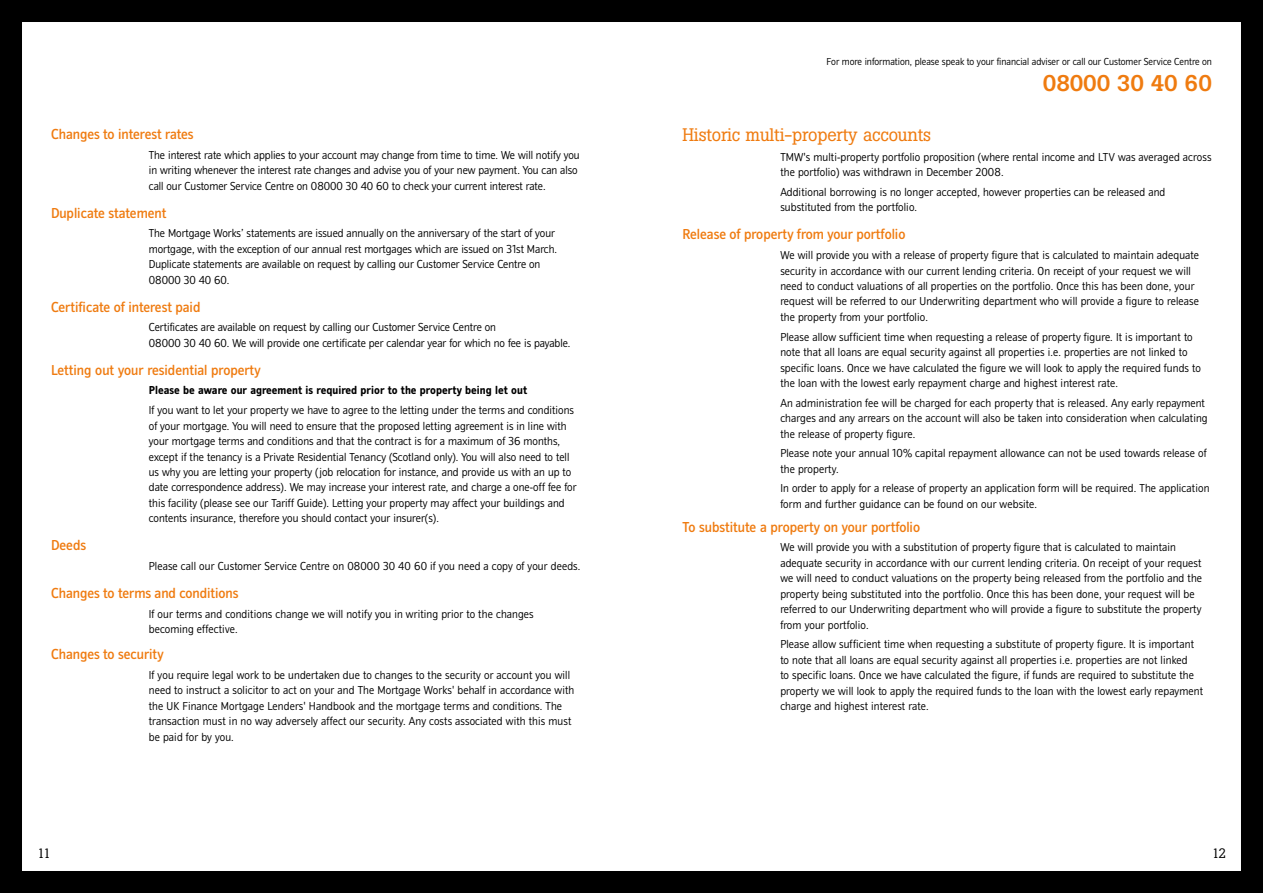
<style>
.page{position:relative;width:1263px;height:893px;background:#000}
.page>*{position:absolute;margin:0;border:0;box-sizing:border-box;transform-origin:0 0}
.t1{font:500 22.5px "Boton";letter-spacing:-.01em;color:#ef7b10}
.t2{font:18px "Boton";letter-spacing:-.01em;color:#ef7b10}
.t3{font:500 15px "NBS";color:#ef7b10}
.t4{font:13.5px "Boton";color:#000}
.t5{font:300 12px/15.5px "NBS";letter-spacing:.01em;color:#000}
.t6{font:700 12px "NBS";letter-spacing:.005em;color:#000}
.t7{font:300 10.5px "NBS";color:#000}
</style>
<div class="page">
<div style="left:21px;top:21px;width:1221px;height:851px;background:#fff"></div>
<p class="t3" style="left:51px;top:126px;width:144px">Changes to interest rates</p>
<p class="t5" style="left:149px;top:147px;width:432px">The interest rate which applies to your account may change from time to time. We will notify you in writing whenever the interest rate changes and advise you of your new payment. You can also call our Customer Service Centre on 08000 30 40 60 to check your current interest rate.</p>
<p class="t3" style="left:51px;top:204px;width:117px">Duplicate statement</p>
<p class="t5" style="left:149px;top:226px;width:410px">The Mortgage Works’ statements are issued annually on the anniversary of the start of your mortgage, with the exception of our annual rest mortgages which are issued on 31st March.<br>Duplicate statements are available on request by calling our Customer Service Centre on 08000 30 40 60.</p>
<p class="t3" style="left:51px;top:298px;width:151px">Certificate of interest paid</p>
<p class="t5" style="left:149px;top:320px;width:423px">Certificates are available on request by calling our Customer Service Centre on<br>08000 30 40 60. We will provide one certificate per calendar year for which no fee is payable.</p>
<p class="t3" style="left:51px;top:362px;width:211px">Letting out your residential property</p>
<p class="t6" style="left:149px;top:384px;width:380px">Please be aware our agreement is required prior to the property being let out</p>
<p class="t5" style="left:149px;top:403px;width:429px">If you want to let your property we have to agree to the letting under the terms and conditions of your mortgage. You will need to ensure that the proposed letting agreement is in line with your mortgage terms and conditions and that the contract is for a maximum of 36 months, except if the tenancy is a Private Residential Tenancy (Scotland only). You will also need to tell us why you are letting your property (job relocation for instance, and provide us with an up to date correspondence address). We may increase your interest rate, and charge a one-off fee for this facility (please see our Tariff Guide). Letting your property may affect your buildings and contents insurance, therefore you should contact your insurer(s).</p>
<p class="t3" style="left:51px;top:537px;width:37px">Deeds</p>
<p class="t5" style="left:149px;top:559px;width:433px">Please call our Customer Service Centre on 08000 30 40 60 if you need a copy of your deeds.</p>
<p class="t3" style="left:51px;top:585px;width:189px">Changes to terms and conditions</p>
<p class="t5" style="left:149px;top:606px;width:386px">If our terms and conditions change we will notify you in writing prior to the changes becoming effective.</p>
<p class="t3" style="left:51px;top:646px;width:114px">Changes to security</p>
<p class="t5" style="left:149px;top:667px;width:427px">If you require legal work to be undertaken due to changes to the security or account you will need to instruct a solicitor to act on your and The Mortgage Works' behalf in accordance with the UK Finance Mortgage Lenders' Handbook and the mortgage terms and conditions. The transaction must in no way adversely affect our security. Any costs associated with this must be paid for by you.</p>
<p class="t7" style="left:827px;top:56px;width:387px">For more information, please speak to your financial adviser or call our Customer Service Centre on</p>
<h1 class="t1" style="left:1043px;top:70px;width:171px">08000 30 40 60</h1>
<h2 class="t2" style="left:682px;top:124px;width:250px">Historic multi-property accounts</h2>
<p class="t5" style="left:780px;top:149px;width:433px">TMW's multi-property portfolio proposition (where rental income and LTV was averaged across the portfolio) was withdrawn in December 2008.</p>
<p class="t5" style="left:780px;top:184px;width:386px">Additional borrowing is no longer accepted, however properties can be released and substituted from the portfolio.</p>
<p class="t3" style="left:682px;top:226px;width:224px">Release of property from your portfolio</p>
<p class="t5" style="left:780px;top:248px;width:420px">We will provide you with a release of property figure that is calculated to maintain adequate security in accordance with our current lending criteria. On receipt of your request we will need to conduct valuations of all properties on the portfolio. Once this has been done, your request will be referred to our Underwriting department who will provide a figure to release the property from your portfolio.</p>
<p class="t5" style="left:780px;top:329px;width:422px">Please allow sufficient time when requesting a release of property figure. It is important to note that all loans are equal security against all properties i.e. properties are not linked to specific loans. Once we have calculated the figure we will look to apply the required funds to the loan with the lowest early repayment charge and highest interest rate.</p>
<p class="t5" style="left:780px;top:395px;width:429px">An administration fee will be charged for each property that is released. Any early repayment charges and any arrears on the account will also be taken into consideration when calculating the release of property figure.</p>
<p class="t5" style="left:780px;top:446px;width:428px">Please note your annual 10% capital repayment allowance can not be used towards release of the property.</p>
<p class="t5" style="left:780px;top:481px;width:431px">In order to apply for a release of property an application form will be required. The application form and further guidance can be found on our website.</p>
<p class="t3" style="left:682px;top:518px;width:239px">To substitute a property on your portfolio</p>
<p class="t5" style="left:780px;top:540px;width:423px">We will provide you with a substitution of property figure that is calculated to maintain adequate security in accordance with our current lending criteria. On receipt of your request we will need to conduct valuations on the property being released from the portfolio and the property being substituted into the portfolio. Once this has been done, your request will be referred to our Underwriting department who will provide a figure to substitute the property from your portfolio.</p>
<p class="t5" style="left:780px;top:637px;width:424px">Please allow sufficient time when requesting a substitute of property figure. It is important to note that all loans are equal security against all properties i.e. properties are not linked<br>to specific loans. Once we have calculated the figure, if funds are required to substitute the property we will look to apply the required funds to the loan with the lowest early repayment charge and highest interest rate.</p>
<p class="t4" style="left:37px;top:845px;width:15px">11</p>
<p class="t4" style="left:1212px;top:845px;width:16px">12</p>
</div>
